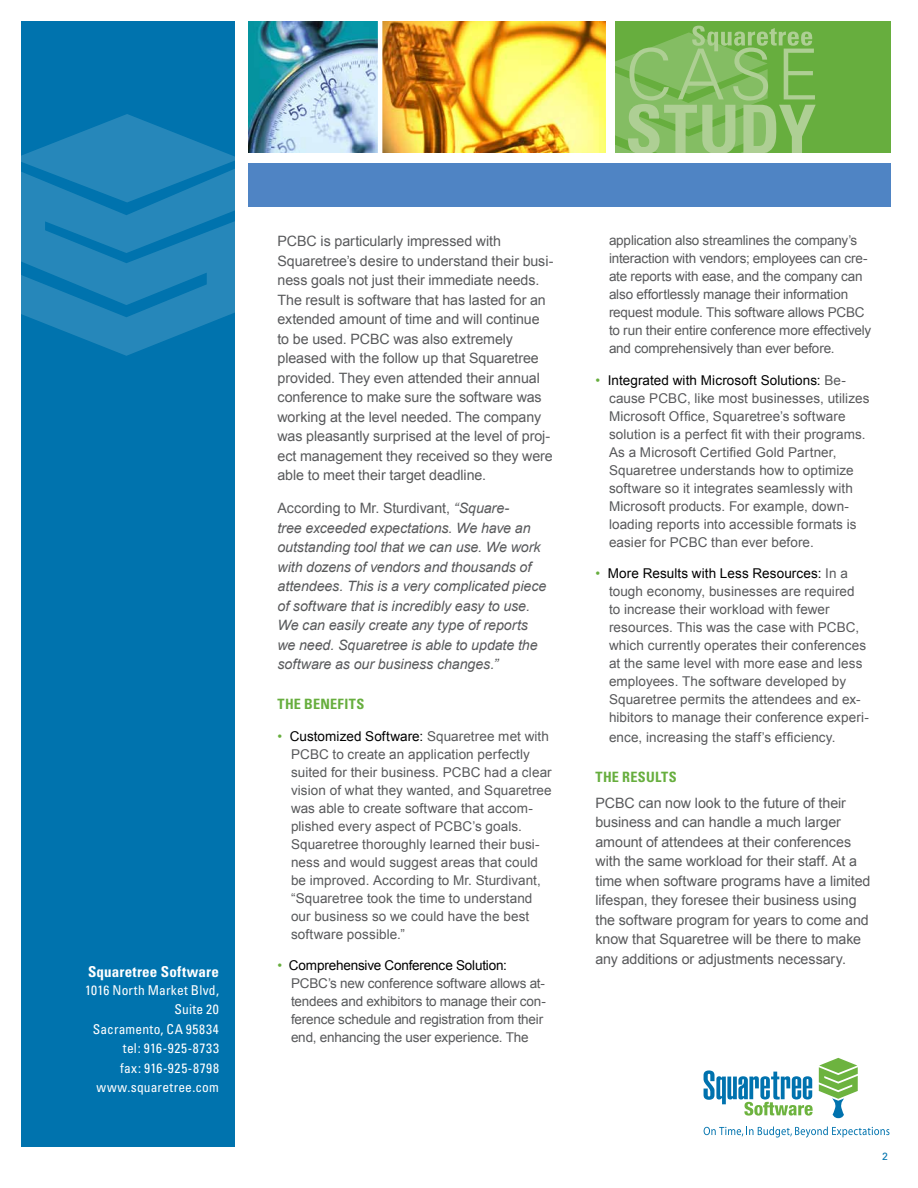
<style>
.page{position:relative;width:918px;height:1188px;background:#fff}
.page>*{position:absolute;margin:0;border:0;box-sizing:border-box;transform-origin:0 0}
.t1{font:700 condensed 15px "Univers";letter-spacing:.015em;color:#fff}
.t2{font:14.25px/19.5px "Arial";letter-spacing:-.005em;color:#58595b}
.t3{font:italic 14.25px/19.5px "Arial";letter-spacing:-.005em;color:#58595b}
.t4{font:700 condensed 14.25px "Univers";letter-spacing:.02em;color:#67ae3e}
.t5{font:13.5px/18px "Arial";letter-spacing:.005em;color:#58595b}
.t6{font:13.5px/18px "Arial";letter-spacing:-.015em;color:#58595b}
.t7{font:condensed 13.5px/19.5px "Univers";letter-spacing:.025em;color:#fff;text-align:right}
.t8{font:10.5px "Univers";color:#0073ae}
.s1{font-style:normal}
.s2{color:#67ae3e}
.s3{color:#000}
</style>
<div class="page">
<div style="left:20px;top:21px;width:216px;height:1125px;background:#0073ae"></div>
<svg style="left:21px;top:114px;width:215px;height:242px"></svg>
<img style="left:382px;top:21px;width:224px;height:132px">
<img style="left:249px;top:21px;width:129px;height:132px">
<div style="left:615px;top:0;width:276px;height:157px;background:#67ae3e"></div>
<svg style="left:609px;top:26px;width:207px;height:138px"></svg>
<div style="left:0;top:0;width:918px;height:21px;background:#fff"></div>
<div style="left:240px;top:153px;width:659px;height:7px;background:#fff"></div>
<div style="left:249px;top:164px;width:642px;height:43px;background:#4f84c4"></div>
<svg style="left:704px;top:1127px;width:185px;height:11px"></svg>
<svg style="left:819px;top:1058px;width:39px;height:60px"></svg>
<svg style="left:704px;top:1070px;width:109px;height:46px"></svg>
<p class="t1" style="left:88px;top:962px;width:132px">Squaretree Software</p>
<p class="t7" style="left:85px;top:980px;width:135px">1016 North Market Blvd,<br>Suite 20<br>Sacramento, CA 95834 tel: 916-925-8733<br>fax: 916-925-8798 www.squaretree.com</p>
<p class="t2" style="left:278px;top:232px;width:277px">PCBC is particularly impressed with Squaretree’s desire to understand their busi&shy;ness goals not just their immediate needs.<br>The result is software that has lasted for an extended amount of time and will continue to be used. PCBC was also extremely pleased with the follow up that Squaretree provided. They even attended their annual conference to make sure the software was working at the level needed. The company was pleasantly surprised at the level of proj&shy;ect management they received so they were able to meet their target deadline.</p>
<p class="t3" style="left:278px;top:499px;width:270px"><span class="s1">According to Mr. Sturdivant,</span> “Square-<br>tree exceeded expectations. We have an outstanding tool that we can use. We work with dozens of vendors and thousands of attendees. This is a very complicated piece of software that is incredibly easy to use.<br>We can easily create any type of reports we need. Squaretree is able to update the software as our business changes.”</p>
<p class="t4" style="left:278px;top:695px;width:87px">the Benefits</p>
<p class="t5" style="left:291px;top:727px;width:262px;text-indent:-14px"><span class="s2">•</span> <span class="s3">Customized Software:</span> Squaretree met with PCBC to create an application perfectly suited for their business. PCBC had a clear vision of what they wanted, and Squaretree was able to create software that accom&shy;plished every aspect of PCBC’s goals.<br>Squaretree thoroughly learned their busi&shy;ness and would suggest areas that could be improved. According to Mr. Sturdivant, “Squaretree took the time to understand our business so we could have the best software possible.”</p>
<p class="t6" style="left:291px;top:957px;width:257px;text-indent:-14px"><span class="s2">•</span> <span class="s3">Comprehensive Conference Solution:<br></span>PCBC’s new conference software allows at&shy;tendees and exhibitors to manage their con&shy;ference schedule and registration from their end, enhancing the user experience. The</p>
<p class="t6" style="left:609px;top:232px;width:264px">application also streamlines the company’s interaction with vendors; employees can cre&shy;ate reports with ease, and the company can also effortlessly manage their information request module. This software allows PCBC to run their entire conference more effectively and comprehensively than ever before.</p>
<p class="t5" style="left:609px;top:371px;width:262px;text-indent:-14px"><span class="s2">•</span> <span class="s3">Integrated with Microsoft Solutions:</span> Be&shy;cause PCBC, like most businesses, utilizes Microsoft Office, Squaretree’s software solution is a perfect fit with their programs.<br>As a Microsoft Certified Gold Partner, Squaretree understands how to optimize software so it integrates seamlessly with Microsoft products. For example, down&shy;loading reports into accessible formats is easier for PCBC than ever before.</p>
<p class="t5" style="left:609px;top:565px;width:262px;text-indent:-14px"><span class="s2">•</span> <span class="s3">More Results with Less Resources:</span> In a tough economy, businesses are required to increase their workload with fewer resources. This was the case with PCBC, which currently operates their conferences at the same level with more ease and less employees. The software developed by Squaretree permits the attendees and ex&shy;hibitors to manage their conference experi-</p>
<p class="t5" style="left:609px;top:728px;width:228px">ence, increasing the staff’s efficiency.</p>
<p class="t4" style="left:596px;top:768px;width:81px">the results</p>
<p class="t2" style="left:596px;top:793px;width:277px">PCBC can now look to the future of their business and can handle a much larger amount of attendees at their conferences with the same workload for their staff. At a time when software programs have a limited lifespan, they foresee their business using the software program for years to come and know that Squaretree will be there to make any additions or adjustments necessary.</p>
<p class="t8" style="left:882px;top:1150px;width:7px">2</p>
</div>
